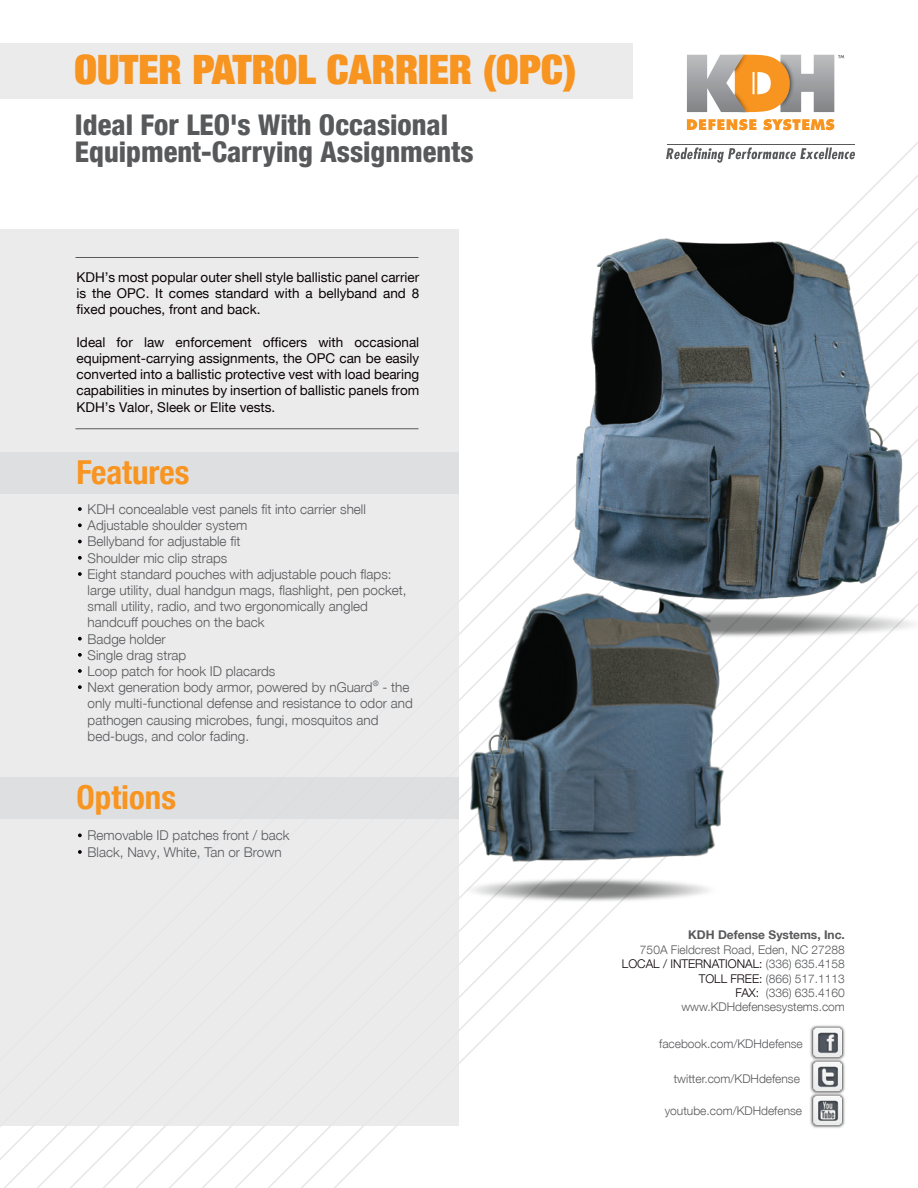
<style>
.page{position:relative;width:918px;height:1188px;background:#fff}
.page>*{position:absolute;margin:0;border:0;box-sizing:border-box;transform-origin:0 0}
.t1{font:900 condensed 40.5px "Helvetica Neue LT Pro";color:#f89420}
.t2{font:700 condensed 33px "Helvetica Neue LT Pro";color:#f89420}
.t3{font:800 condensed 28.5px/27px "Helvetica Neue LT Pro";color:#58595b}
.t4{font:300 13.5px/16.2px "Helvetica Neue LT Pro";color:#58595b}
.t5{font:13.5px/16.2px "Helvetica Neue LT Pro";color:#0a0204;text-align:justify}
.t6{font:300 12px/14.4px "Helvetica Neue LT Pro";color:#58595b;text-align:right}
.t7{font:700 12px "Helvetica Neue LT Pro";color:#58595b}
.s1{color:#0a0204}
</style>
<div class="page">
<svg style="left:333px;top:604px;width:585px;height:584px"></svg>
<div style="left:0;top:230px;width:459px;height:896px;background:#e6e7e8"></div>
<div style="left:0;top:452px;width:459px;height:42px;background:#dedfe0"></div>
<div style="left:0;top:777px;width:459px;height:42px;background:#dedfe0"></div>
<div style="left:0;top:43px;width:633px;height:56px;background:#e6e7e8"></div>
<svg style="left:687px;top:119px;width:70px;height:11px"></svg>
<svg style="left:763px;top:119px;width:71px;height:11px"></svg>
<svg style="left:687px;top:55px;width:157px;height:57px"></svg>
<svg style="left:666px;top:147px;width:189px;height:16px"></svg>
<hr style="left:667px;top:145px;width:187px;height:1px;background:#58595b">
<img style="left:809px;top:1061px;width:38px;height:31px">
<img style="left:811px;top:1061px;width:34px;height:31px">
<img style="left:809px;top:1092px;width:38px;height:37px">
<img style="left:809px;top:1024px;width:38px;height:37px">
<svg style="left:78px;top:507px;width:4px;height:4px"></svg>
<svg style="left:78px;top:523px;width:4px;height:4px"></svg>
<svg style="left:78px;top:540px;width:4px;height:3px"></svg>
<svg style="left:78px;top:556px;width:4px;height:4px"></svg>
<svg style="left:78px;top:572px;width:4px;height:4px"></svg>
<svg style="left:78px;top:637px;width:4px;height:4px"></svg>
<svg style="left:78px;top:653px;width:4px;height:4px"></svg>
<svg style="left:78px;top:669px;width:4px;height:4px"></svg>
<svg style="left:78px;top:685px;width:4px;height:4px"></svg>
<svg style="left:78px;top:833px;width:4px;height:4px"></svg>
<svg style="left:78px;top:850px;width:4px;height:4px"></svg>
<hr style="left:75px;top:257px;width:343px;height:1px;background:#58595b">
<hr style="left:75px;top:429px;width:343px;height:1px;background:#58595b">
<img style="left:743px;top:609px;width:175px;height:30px">
<img style="left:464px;top:888px;width:253px;height:14px">
<img style="left:557px;top:208px;width:360px;height:409px">
<img style="left:459px;top:567px;width:284px;height:321px">
<h1 class="t1" style="left:75px;top:42px;width:503px">OUTER PATROL CARRIER (OPC)</h1>
<h3 class="t3" style="left:75px;top:111px;width:400px">Ideal For LEO's With Occasional<br>Equipment-Carrying Assignments</h3>
<p class="t5" style="left:76px;top:269px;width:344px">KDH’s most popular outer shell style ballistic panel carrier is the OPC. It comes standard with a bellyband and 8 fixed pouches, front and back.</p>
<p class="t5" style="left:76px;top:333px;width:344px">Ideal for law enforcement officers with occasional equipment-carrying assignments, the OPC can be easily converted into a ballistic protective vest with load bearing capabilities in minutes by insertion of ballistic panels from KDH’s Valor, Sleek or Elite vests.</p>
<h2 class="t2" style="left:76px;top:454px;width:114px">Features</h2>
<p class="t4" style="left:88px;top:501px;width:327px">KDH concealable vest panels fit into carrier shell Adjustable shoulder system<br>Bellyband for adjustable fit<br>Shoulder mic clip straps<br>Eight standard pouches with adjustable pouch flaps: large utility, dual handgun mags, flashlight, pen pocket, small utility, radio, and two ergonomically angled handcuff pouches on the back<br>Badge holder<br>Single drag strap<br>Loop patch for hook ID placards<br>Next generation body armor, powered by nGuard<sup>®</sup> - the only multi-functional defense and resistance to odor and pathogen causing microbes, fungi, mosquitos and bed-bugs, and color fading.</p>
<h2 class="t2" style="left:76px;top:778px;width:101px">Options</h2>
<p class="t4" style="left:88px;top:827px;width:204px">Removable ID patches front / back<br>Black, Navy, White, Tan or Brown</p>
<p class="t7" style="left:688px;top:928px;width:158px">KDH Defense Systems, Inc.</p>
<p class="t6" style="left:622px;top:942px;width:225px">750A Fieldcrest Road, Eden, NC 27288<br><span class="s1">LOCAL / INTERNATIONAL:</span> (336) 635.4158<br><span class="s1">TOLL FREE:</span> (866) 517.1113<br><span class="s1">FAX:</span> (336) 635.4160 www.KDHdefensesystems.com</p>
<p class="t6" style="left:659px;top:1037px;width:145px">facebook.com/KDHdefense</p>
<p class="t6" style="left:674px;top:1071px;width:128px">twitter.com/KDHdefense</p>
<p class="t6" style="left:665px;top:1103px;width:139px">youtube.com/KDHdefense</p>
</div>
